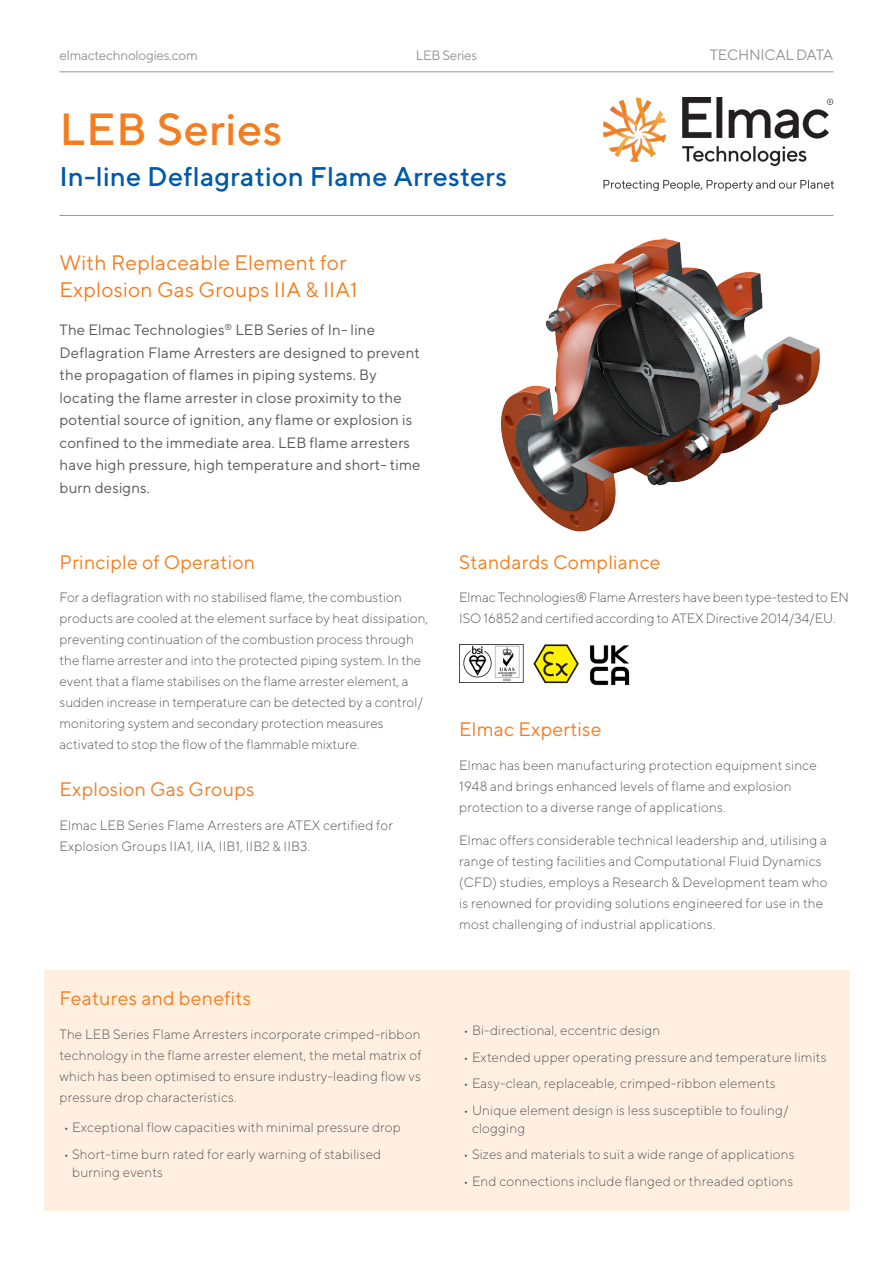
<style>
.page{position:relative;width:893px;height:1263px;background:#fff}
.page>*{position:absolute;margin:0;border:0;box-sizing:border-box;transform-origin:0 0}
.Title_Large{font:500 45px "TT Norms";letter-spacing:.01em;color:#f47d21}
.Title_small{font:500 27px "TT Norms";letter-spacing:.01em;color:#0159a9}
.t1{font:21px/27px "TT Norms";letter-spacing:.01em;color:#f47d21}
.Sub_Header{font:19.5px "TT Norms";letter-spacing:.01em;color:#f47d21}
.Intro_Body{font:15px/22.5px "TT Norms";letter-spacing:.01em;color:#57585a}
.t2{font:15px "TT Norms";letter-spacing:-.02em;color:#939598}
.Body{font:300 13.5px/21px "TT Norms";letter-spacing:.01em;color:#57585a}
.Body-2{font:300 13.5px/21px "TT Norms";letter-spacing:-.01em;color:#57585a}
.t3{font:13.5px "TT Norms";letter-spacing:-.02em;color:#939598}
</style>
<div class="page">
<hr style="left:60px;top:71px;width:773px;height:1px;background:#939598">
<hr style="left:60px;top:215px;width:773px;height:1px;background:#939598">
<div style="left:44px;top:970px;width:805px;height:241px;background:#feefe1"></div>
<img style="left:500px;top:237px;width:320px;height:295px">
<svg style="left:533px;top:644px;width:46px;height:39px"></svg>
<img style="left:589px;top:645px;width:41px;height:40px">
<img style="left:459px;top:644px;width:64px;height:38px">
<img style="left:603px;top:97px;width:230px;height:93px">
<p class="t3" style="left:60px;top:47px;width:140px">elmactechnologies.com</p>
<p class="t3" style="left:416px;top:46px;width:63px">LEB Series</p>
<p class="t2" style="left:710px;top:45px;width:125px">TECHNICAL DATA</p>
<p class="Title_Large" style="left:60px;top:101px;width:224px">LEB Series</p>
<p class="Title_small" style="left:60px;top:160px;width:449px">In-line Deflagration Flame Arresters</p>
<p class="t1" style="left:60px;top:249px;width:300px">With Replaceable Element for<br>Explosion Gas Groups IIA &amp; IIA1</p>
<p class="Intro_Body" style="left:60px;top:319px;width:363px">The Elmac Technologies<sup>®</sup> LEB Series of In- line Deflagration Flame Arresters are designed to prevent the propagation of flames in piping systems. By locating the flame arrester in close proximity to the potential source of ignition, any flame or explosion is confined to the immediate area. LEB flame arresters have high pressure, high temperature and short- time burn designs.</p>
<p class="Sub_Header" style="left:60px;top:550px;width:197px">Principle of Operation</p>
<p class="Body" style="left:60px;top:587px;width:370px">For a deflagration with no stabilised flame, the combustion products are cooled at the element surface by heat dissipation, preventing continuation of the combustion process through the flame arrester and into the protected piping system. In the event that a flame stabilises on the flame arrester element, a sudden increase in temperature can be detected by a control/ monitoring system and secondary protection measures activated to stop the flow of the flammable mixture.</p>
<p class="Sub_Header" style="left:60px;top:777px;width:197px">Explosion Gas Groups</p>
<p class="Body" style="left:60px;top:814px;width:335px">Elmac LEB Series Flame Arresters are ATEX certified for<br>Explosion Groups IIA1, IIA, IIB1, IIB2 &amp; IIB3.</p>
<p class="Sub_Header" style="left:60px;top:986px;width:193px">Features and benefits</p>
<p class="Body" style="left:60px;top:1023px;width:364px;text-align:justify">The LEB Series Flame Arresters incorporate crimped-ribbon technology in the flame arrester element, the metal matrix of which has been optimised to ensure industry-leading flow vs pressure drop characteristics.</p>
<p class="Body" style="left:64px;top:1117px;width:339px">• Exceptional flow capacities with minimal pressure drop</p>
<p class="Body" style="left:72px;top:1145px;width:310px;line-height:18px;text-indent:-9px">• Short-time burn rated for early warning of stabilised burning events</p>
<p class="Sub_Header" style="left:459px;top:550px;width:203px">Standards Compliance</p>
<p class="Body-2" style="left:459px;top:587px;width:391px">Elmac Technologies® Flame Arresters have been type-tested to EN<br>ISO 16852 and certified according to ATEX Directive 2014/34/EU.</p>
<p class="Sub_Header" style="left:459px;top:717px;width:144px">Elmac Expertise</p>
<p class="Body" style="left:459px;top:754px;width:359px">Elmac has been manufacturing protection equipment since<br>1948 and brings enhanced levels of flame and explosion protection to a diverse range of applications.</p>
<p class="Body" style="left:459px;top:830px;width:370px">Elmac offers considerable technical leadership and, utilising a range of testing facilities and Computational Fluid Dynamics (CFD) studies, employs a Research &amp; Development team who is renowned for providing solutions engineered for use in the most challenging of industrial applications.</p>
<p class="Body" style="left:463px;top:1020px;width:198px">• Bi-directional, eccentric design</p>
<p class="Body" style="left:463px;top:1046px;width:365px">• Extended upper operating pressure and temperature limits</p>
<p class="Body" style="left:463px;top:1073px;width:314px">• Easy-clean, replaceable, crimped-ribbon elements</p>
<p class="Body" style="left:472px;top:1101px;width:318px;line-height:18px;text-indent:-9px">• Unique element design is less susceptible to fouling/ clogging</p>
<p class="Body" style="left:463px;top:1144px;width:333px">• Sizes and materials to suit a wide range of applications</p>
<p class="Body" style="left:463px;top:1170px;width:331px">• End connections include flanged or threaded options</p>
</div>
